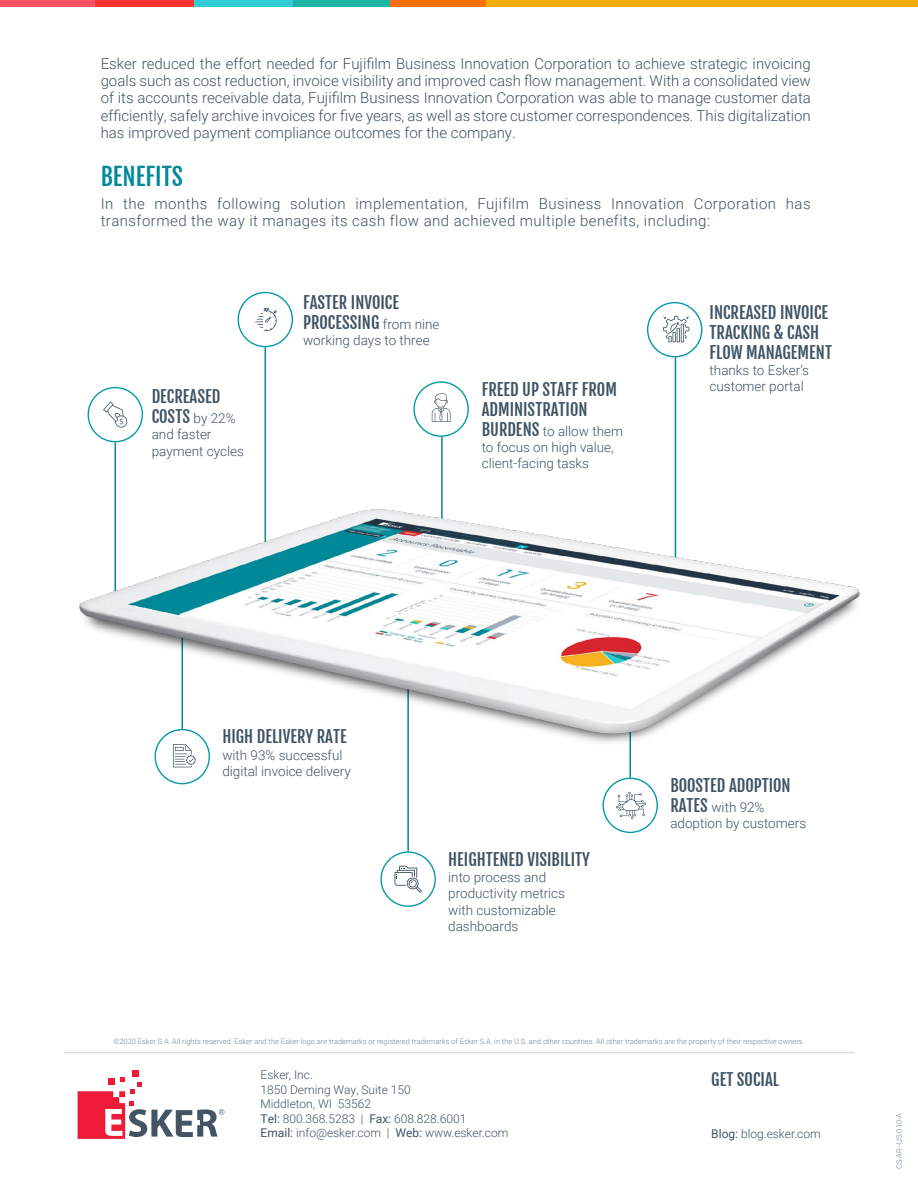
<style>
.page{position:relative;width:918px;height:1188px;background:#fff}
.page>*{position:absolute;margin:0;border:0;box-sizing:border-box;transform-origin:0 0}
.t1{font:24px "Fjalla One";color:#00899a}
.t2{font:16.5px/19.8px "Fjalla One";color:#3f5364}
.t3{font:300 15px/17.2px "Roboto";letter-spacing:.03em;color:#3f5364;text-align:justify}
.t4{font:300 13.5px/16.2px "Roboto";color:#3f5364}
.t5{font:300 12px/14.4px "Roboto";color:#3f5364}
.t6{font:300 7.5px "Roboto";color:#738592}
.s1{font-family:"Roboto";font-weight:300;font-size:13.5px}
.s2{font-family:"Fjalla One";font-weight:400;font-size:16.5px}
.s3{font-weight:400}
</style>
<div class="page">
<div style="left:133px;top:1070px;width:6px;height:7px;background:#ed1b37"></div>
<svg style="left:78px;top:1077px;width:146px;height:62px"></svg>
<hr style="left:64px;top:1052px;width:790px;height:1px;background:#d6dee1">
<div style="left:0;top:0;width:96px;height:6px;background:#fb5363"></div>
<div style="left:193px;top:0;width:100px;height:6px;background:#30cdd7"></div>
<div style="left:293px;top:0;width:97px;height:6px;background:#1db3a5"></div>
<div style="left:390px;top:0;width:97px;height:6px;background:#f8710c"></div>
<div style="left:487px;top:0;width:431px;height:6px;background:#f2ae00"></div>
<div style="left:95px;top:0;width:98px;height:6px;background:#f33"></div>
<div style="left:413px;top:381px;width:56px;height:56px;border:1px solid #0097aa;border-radius:50%"></div>
<svg style="left:255px;top:308px;width:22px;height:23px"></svg>
<div style="left:647px;top:302px;width:55px;height:55px;border:1px solid #0097aa;border-radius:50%"></div>
<div style="left:238px;top:292px;width:55px;height:55px;border:1px solid #0097aa;border-radius:50%"></div>
<svg style="left:432px;top:393px;width:19px;height:29px"></svg>
<div style="left:380px;top:851px;width:56px;height:56px;border:1px solid #0097aa;border-radius:50%"></div>
<div style="left:603px;top:778px;width:55px;height:55px;border:1px solid #0097aa;border-radius:50%"></div>
<div style="left:88px;top:387px;width:55px;height:55px;border:1px solid #0097aa;border-radius:50%"></div>
<svg style="left:103px;top:402px;width:24px;height:26px"></svg>
<hr style="left:115px;top:442px;width:1px;height:161px;background:#008996">
<hr style="left:265px;top:347px;width:1px;height:215px;background:#008996">
<hr style="left:407px;top:637px;width:2px;height:214px;background:#008996">
<hr style="left:629px;top:637px;width:2px;height:141px;background:#008996">
<hr style="left:441px;top:436px;width:2px;height:122px;background:#008996">
<hr style="left:675px;top:357px;width:1px;height:215px;background:#008996">
<img style="left:79px;top:492px;width:781px;height:283px">
<svg style="left:395px;top:866px;width:27px;height:27px"></svg>
<svg style="left:616px;top:792px;width:30px;height:27px"></svg>
<svg style="left:173px;top:744px;width:23px;height:23px"></svg>
<svg style="left:663px;top:316px;width:27px;height:26px"></svg>
<p class="t3" style="left:101px;top:54px;width:712px">Esker reduced the effort needed for Fujifilm Business Innovation Corporation to achieve strategic invoicing goals such as cost reduction, invoice visibility and improved cash flow management. With a consolidated view of its accounts receivable data, Fujifilm Business Innovation Corporation was able to manage customer data efficiently, safely archive invoices for five years, as well as store customer correspondences. This digitalization has improved payment compliance outcomes for the company.</p>
<h1 class="t1" style="left:101px;top:162px;width:84px">BENEFITS</h1>
<p class="t3" style="left:101px;top:195px;width:712px">In the months following solution implementation, Fujifilm Business Innovation Corporation has transformed the way it manages its cash flow and achieved multiple benefits, including:</p>
<p class="t2" style="left:152px;top:387px;width:85px">DECREASED<br>COSTS <span class="s1">by 22%</span></p>
<p class="t4" style="left:152px;top:426px;width:94px">and faster payment cycles</p>
<p class="t2" style="left:303px;top:293px;width:138px">FASTER INVOICE<br>PROCESSING <span class="s1">from nine</span></p>
<p class="t4" style="left:303px;top:332px;width:128px">working days to three</p>
<p class="t2" style="left:482px;top:380px;width:137px">FREED UP STAFF FROM<br>ADMINISTRATION</p>
<p class="t4" style="left:482px;top:422px;width:143px"><span class="s2">BURDENS</span> to allow them to focus on high value, client-facing tasks</p>
<p class="t2" style="left:710px;top:303px;width:124px">INCREASED INVOICE<br>TRACKING &amp; CASH<br>FLOW MANAGEMENT</p>
<p class="t4" style="left:710px;top:362px;width:101px">thanks to Esker’s customer portal</p>
<p class="t2" style="left:222px;top:727px;width:126px">HIGH DELIVERY RATE</p>
<p class="t4" style="left:222px;top:746px;width:130px">with 93% successful digital invoice delivery</p>
<p class="t2" style="left:448px;top:850px;width:143px">HEIGHTENED VISIBILITY</p>
<p class="t4" style="left:448px;top:869px;width:118px">into process and productivity metrics with customizable dashboards</p>
<p class="t2" style="left:670px;top:776px;width:122px">BOOSTED ADOPTION</p>
<p class="t4" style="left:670px;top:799px;width:137px"><span class="s2">RATES</span> with 92% adoption by customers</p>
<p class="t6" style="left:113px;top:1036px;width:693px">©2020 Esker S.A. All rights reserved. Esker and the Esker logo are trademarks or registered trademarks of Esker S.A. in the U.S. and other countries. All other trademarks are the property of their respective owners.</p>
<p class="t5" style="left:261px;top:1068px;width:249px">Esker, Inc.<br>1850 Deming Way, Suite 150<br>Middleton, WI 53562<br><span class="s3">Tel:</span> 800.368.5283 | <span class="s3">Fax:</span> 608.828.6001<br><span class="s3">Email:</span> info@esker.com | <span class="s3">Web:</span> www.esker.com</p>
<p class="t2" style="left:711px;top:1070px;width:69px">GET SOCIAL</p>
<p class="t5" style="left:711px;top:1127px;width:111px"><span class="s3">Blog:</span> blog.esker.com</p>
<p class="t6" style="left:894px;top:1169px;width:58px;rotate:-90deg">CS-AR--US-010-A</p>
</div>
